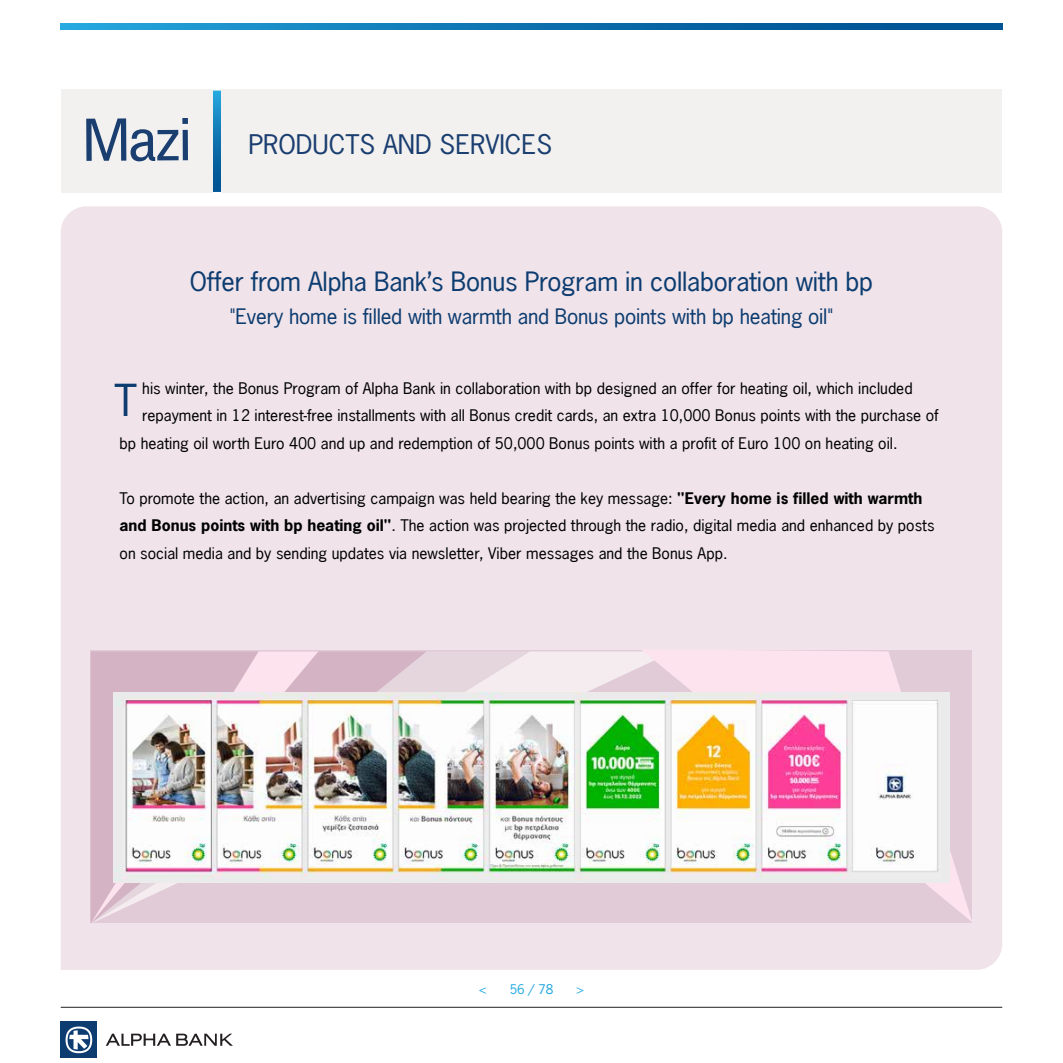
<style>
.page{position:relative;width:1063px;height:1063px;background:#fff}
.page>*{position:absolute;margin:0;border:0;box-sizing:border-box;transform-origin:0 0}
.t1{font:41.25px "PF News Gothic";color:#0d3c70}
.t2{font:25.38px "PF News Gothic";color:#1a3e70}
.t3{font:25px "PF News Gothic";letter-spacing:-.01em;color:#0d3c70}
.t4{font:20px "PF News Gothic";letter-spacing:-.01em;color:#0d3c70}
.t5{font:15px/27.5px "PF News Gothic";color:#000}
.t6{font:12.5px "PF News Gothic";color:#1ca4dd}
.t7{font:12.5px "PF News Gothic";color:#2aace2}
.s1{font-weight:700}
.s2{color:#2aace2}
</style>
<div class="page">
<div style="left:61px;top:206px;width:941px;height:764px;background:#f0e4ea"></div>
<svg style="left:318px;top:651px;width:356px;height:273px;background:#e4d0da"></svg>
<svg style="left:91px;top:651px;width:227px;height:273px;background:#ddc2d0"></svg>
<svg style="left:641px;top:649px;width:331px;height:273px;background:#ead3de"></svg>
<img style="left:113px;top:693px;width:837px;height:190px">
<svg style="left:61px;top:24px;width:941px;height:5px;background:#0e75b1"></svg>
<hr style="left:61px;top:1007px;width:941px;height:1px;background:#231f20">
<div style="left:61px;top:1022px;width:36px;height:36px;background:#0d3c70"></div>
<svg style="left:66px;top:1027px;width:26px;height:26px"></svg>
<div style="left:68px;top:1029px;width:22px;height:22px;background:#0d3c70;border-radius:50%"></div>
<svg style="left:69px;top:1030px;width:20px;height:20px"></svg>
<svg style="left:106px;top:1034px;width:127px;height:12px"></svg>
<div style="left:61px;top:89px;width:151px;height:104px;background:#f2f1ef"></div>
<div style="left:221px;top:89px;width:781px;height:104px;background:#f2f1ef"></div>
<svg style="left:86px;top:91px;width:135px;height:101px"></svg>
<h2 class="t2" style="left:248px;top:129px;width:305px">PRODUCTS AND SERVICES</h2>
<h3 class="t3" style="left:190px;top:265px;width:685px">Offer from Alpha Bank’s Bonus Program in collaboration with bp</h3>
<h3 class="t4" style="left:230px;top:304px;width:605px">"Every home is filled with warmth and Bonus points with bp heating oil"</h3>
<h1 class="t1" style="left:114px;top:374px;width:25px">Τ</h1>
<p class="t5" style="left:142px;top:374px;width:772px">his winter, the Bonus Program of Alpha Bank in collaboration with bp designed an offer for heating oil, which included</p>
<p class="t5" style="left:142px;top:401px;width:798px">repayment in 12 interest-free installments with all Bonus credit cards, an extra 10,000 Bonus points with the purchase of</p>
<p class="t5" style="left:120px;top:429px;width:779px">bp heating oil worth Euro 400 and up and redemption of 50,000 Bonus points with a profit of Euro 100 on heating oil.</p>
<p class="t5" style="left:120px;top:484px;width:816px">To promote the action, an advertising campaign was held bearing the key message: <span class="s1">"Every home is filled with warmth and Bonus points with bp heating oil"</span>. The action was projected through the radio, digital media and enhanced by posts on social media and by sending updates via newsletter, Viber messages and the Bonus App.</p>
<p class="t7" style="left:478px;top:981px;width:10px">&lt;</p>
<p class="t6" style="left:510px;top:981px;width:45px"><span class="s2">56</span> / 78</p>
<p class="t7" style="left:576px;top:981px;width:10px">&gt;</p>
</div>
